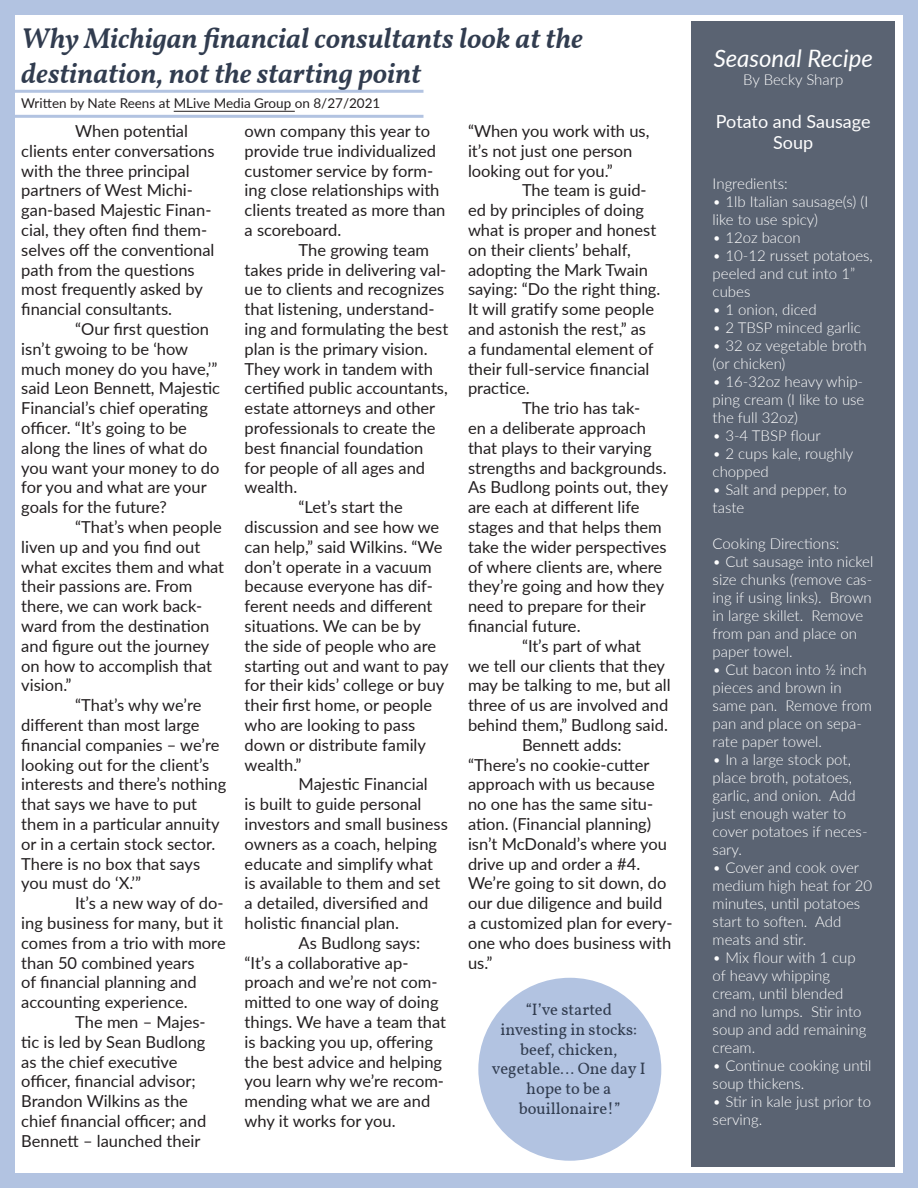
<style>
.page{position:relative;width:918px;height:1188px;background:#fff}
.page>*{position:absolute;margin:0;border:0;box-sizing:border-box;transform-origin:0 0}
.t1{font:italic 600 28.5px "Vollkorn";color:#313c4f}
.t2{font:italic 24px "Lato";color:#fff}
.t3{font:18px/21.6px "Lato";color:#fff;text-align:center}
.t4{font:16.5px/19.8px "Lato";color:#231f20}
.t5{font:16.5px/19.8px "Vollkorn";color:#313c4f;text-align:center}
.t6{font:300 15px/18px "Lato";color:#fff}
.t7{font:13.5px "Lato";color:#231f20}
</style>
<div class="page">
<div style="left:0;top:0;width:918px;height:1188px;border:15px solid #b2c3e1"></div>
<div style="left:691px;top:21px;width:204px;height:1146px;background:#5a6372"></div>
<hr style="left:9px;top:90px;width:414px;height:3px;background:#b2c3e1">
<hr style="left:9px;top:115px;width:414px;height:3px;background:#b2c3e1">
<hr style="left:174px;top:111px;width:121px;height:1px;background:#231f20">
<div style="left:478px;top:978px;width:183px;height:183px;background:#b2c3e1;border-radius:50%"></div>
<p class="t1" style="left:21px;top:17px;width:563px">Why Michigan financial consultants look at the</p>
<p class="t1" style="left:21px;top:52px;width:401px">destination, not the starting point</p>
<p class="t7" style="left:21px;top:94px;width:361px">Written by Nate Reens at MLive Media Group on 8/27/2021</p>
<p class="t4" style="left:21px;top:121px;width:195px;text-indent:54px">When potential clients enter conversations with the three principal partners of West Michi&shy;gan-based Majestic Finan&shy;cial, they often find them&shy;selves off the conventional path from the questions most frequently asked by financial consultants.</p>
<p class="t4" style="left:21px;top:319px;width:200px;text-indent:54px">“Our first question isn’t gwoing to be ‘how much money do you have,’” said Leon Bennett, Majestic<br>Financial’s chief operating officer. “It’s going to be along the lines of what do you want your money to do for you and what are your goals for the future?</p>
<p class="t4" style="left:21px;top:517px;width:204px;text-indent:54px">“That’s when people liven up and you find out what excites them and what their passions are. From there, we can work back&shy;ward from the destination and figure out the journey on how to accomplish that vision.”</p>
<p class="t4" style="left:21px;top:695px;width:207px;text-indent:54px">“That’s why we’re different than most large financial companies – we’re looking out for the client’s interests and there’s nothing that says we have to put them in a particular annuity or in a certain stock sector.<br>There is no box that says you must do ‘X.’”</p>
<p class="t4" style="left:21px;top:893px;width:206px;text-indent:54px">It’s a new way of do&shy;ing business for many, but it comes from a trio with more than 50 combined years<br>of financial planning and accounting experience.</p>
<p class="t4" style="left:21px;top:1012px;width:187px;text-indent:54px">The men – Majes&shy;tic is led by Sean Budlong as the chief executive officer, financial advisor;<br>Brandon Wilkins as the chief financial officer; and<br>Bennett – launched their</p>
<p class="t4" style="left:468px;top:121px;width:183px">“When you work with us, it’s not just one person looking out for you.”</p>
<p class="t4" style="left:468px;top:180px;width:194px;text-indent:54px">The team is guid&shy;ed by principles of doing what is proper and honest on their clients’ behalf, adopting the Mark Twain saying: “Do the right thing.<br>It will gratify some people and astonish the rest,” as<br>a fundamental element of their full-service financial practice.</p>
<p class="t4" style="left:468px;top:398px;width:202px;text-indent:54px">The trio has tak-<br>en a deliberate approach that plays to their varying strengths and backgrounds.<br>As Budlong points out, they are each at different life stages and that helps them take the wider perspectives of where clients are, where they’re going and how they need to prepare for their financial future.</p>
<p class="t4" style="left:468px;top:635px;width:204px;text-indent:54px">“It’s part of what<br>we tell our clients that they may be talking to me, but all three of us are involved and behind them,” Budlong said.</p>
<p class="t4" style="left:468px;top:734px;width:206px;text-indent:54px">Bennett adds: “There’s no cookie-cutter approach with us because no one has the same situ&shy;ation. (Financial planning) isn’t McDonald’s where you drive up and order a #4.<br>We’re going to sit down, do our due diligence and build a customized plan for every&shy;one who does business with us.”</p>
<p class="t5" style="left:501px;top:999px;width:138px">“I’ve started investing in stocks: beef, chicken,</p>
<p class="t5" style="left:492px;top:1059px;width:155px">vegetable… One day I hope to be a</p>
<p class="t5" style="left:519px;top:1098px;width:103px">bouillonaire!”</p>
<p class="t4" style="left:245px;top:121px;width:202px">own company this year to provide true individualized customer service by form&shy;ing close relationships with clients treated as more than a scoreboard.</p>
<p class="t4" style="left:245px;top:239px;width:205px;text-indent:54px">The growing team takes pride in delivering val&shy;ue to clients and recognizes that listening, understand&shy;ing and formulating the best plan is the primary vision.<br>They work in tandem with certified public accountants, estate attorneys and other professionals to create the best financial foundation for people of all ages and wealth.</p>
<p class="t4" style="left:245px;top:497px;width:206px;text-indent:54px">“Let’s start the discussion and see how we can help,” said Wilkins. “We don’t operate in a vacuum because everyone has dif&shy;ferent needs and different situations. We can be by the side of people who are starting out and want to pay for their kids’ college or buy their first home, or people who are looking to pass down or distribute family wealth.”</p>
<p class="t4" style="left:245px;top:774px;width:205px;text-indent:54px">Majestic Financial<br>is built to guide personal investors and small business owners as a coach, helping educate and simplify what is available to them and set a detailed, diversified and holistic financial plan.</p>
<p class="t4" style="left:245px;top:932px;width:203px;text-indent:54px">As Budlong says: “It’s a collaborative ap&shy;proach and we’re not com&shy;mitted to one way of doing things. We have a team that is backing you up, offering the best advice and helping you learn why we’re recom&shy;mending what we are and why it works for you.</p>
<p class="t2" style="left:714px;top:41px;width:161px">Seasonal Recipe</p>
<p class="t6" style="left:743px;top:70px;width:102px">By Becky Sharp</p>
<p class="t3" style="left:716px;top:110px;width:156px">Potato and Sausage<br>Soup</p>
<p class="t6" style="left:713px;top:174px;width:77px">Ingredients:</p>
<p class="t6" style="left:713px;top:192px;width:157px">• 1lb Italian sausage(s) (I like to use spicy)</p>
<p class="t6" style="left:713px;top:228px;width:90px">• 12oz bacon</p>
<p class="t6" style="left:713px;top:246px;width:162px">• 10-12 russet potatoes, peeled and cut into 1” cubes</p>
<p class="t6" style="left:713px;top:300px;width:106px">• 1 onion, diced</p>
<p class="t6" style="left:713px;top:318px;width:150px">• 2 TBSP minced garlic</p>
<p class="t6" style="left:713px;top:336px;width:155px">• 32 oz vegetable broth (or chicken)</p>
<p class="t6" style="left:713px;top:372px;width:153px;text-align:justify">• 16-32oz heavy whip&shy;ping cream (I like to use the full 32oz)</p>
<p class="t6" style="left:713px;top:426px;width:110px">• 3-4 TBSP flour</p>
<p class="t6" style="left:713px;top:444px;width:142px">• 2 cups kale, roughly chopped</p>
<p class="t6" style="left:713px;top:480px;width:136px">• Salt and pepper, to taste</p>
<p class="t6" style="left:713px;top:534px;width:128px">Cooking Directions:</p>
<p class="t6" style="left:713px;top:552px;width:162px">• Cut sausage into nickel size chunks (remove cas&shy;ing if using links). Brown in large skillet. Remove from pan and place on paper towel.</p>
<p class="t6" style="left:713px;top:660px;width:161px">• Cut bacon into ½ inch pieces and brown in same pan. Remove from pan and place on sepa&shy;rate paper towel.</p>
<p class="t6" style="left:713px;top:750px;width:156px">• In a large stock pot, place broth, potatoes, garlic, and onion. Add just enough water to cover potatoes if neces&shy;sary.</p>
<p class="t6" style="left:713px;top:858px;width:161px">• Cover and cook over medium high heat for 20 minutes, until potatoes start to soften. Add meats and stir.</p>
<p class="t6" style="left:713px;top:948px;width:155px">• Mix flour with 1 cup of heavy whipping cream, until blended and no lumps. Stir into soup and add remaining cream.</p>
<p class="t6" style="left:713px;top:1056px;width:160px">• Continue cooking until soup thickens.</p>
<p class="t6" style="left:713px;top:1092px;width:160px">• Stir in kale just prior to serving.</p>
</div>
